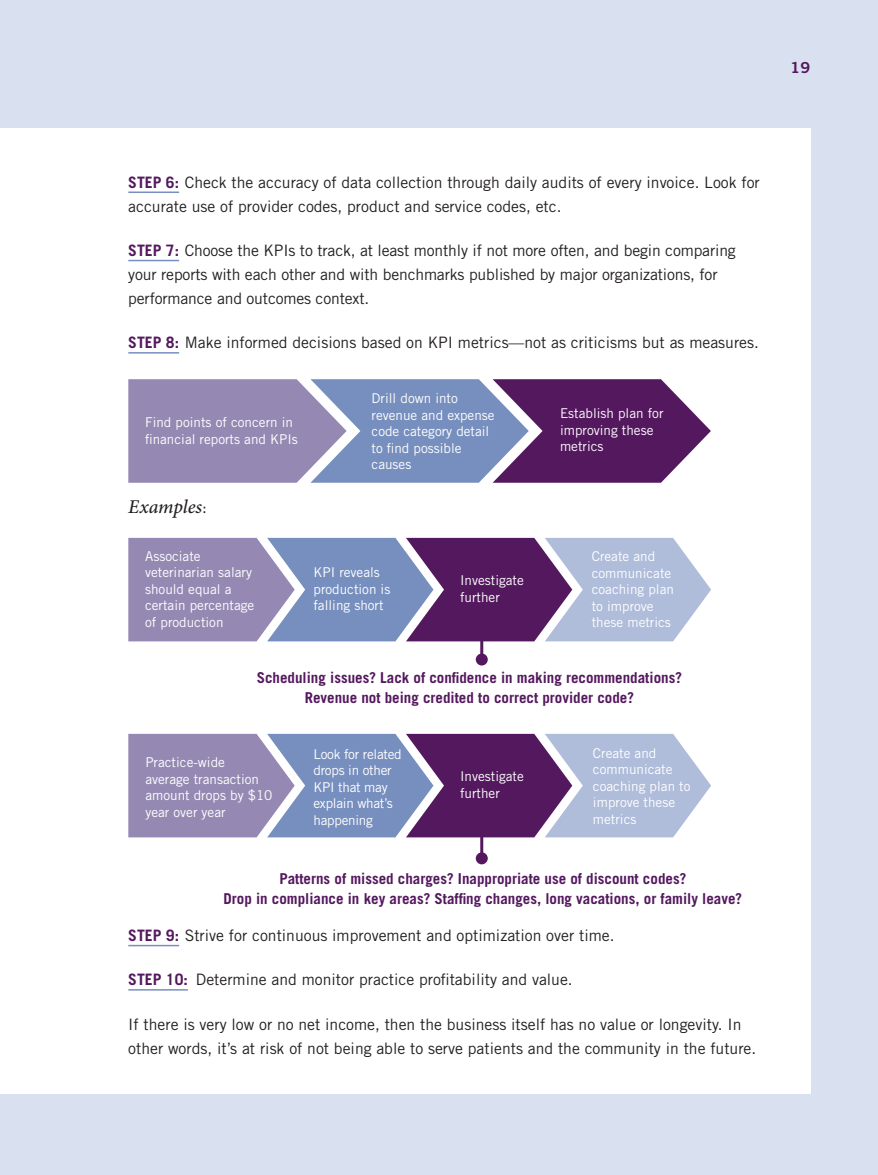
<style>
.page{position:relative;width:878px;height:1175px;background:#fff}
.page>*{position:absolute;margin:0;border:0;box-sizing:border-box;transform-origin:0 0}
.t1{font:italic 500 19.5px "Minion Pro";letter-spacing:-.005em;color:#231f20}
.t2{font:15.75px/24px "Trade Gothic";color:#231f20}
.t3{font:15.15px "Trade Gothic Bold Two";color:#54185e;scale:1.09 1}
.t4{font:700 15px/19.5px "Trade Gothic";color:#54185e;text-align:center}
.t5{font:13.5px/16.5px "Trade Gothic";color:#fff}
.t6{font:13.5px/16.5px "Trade Gothic";letter-spacing:-.02em;color:#fff}
.s1{font-weight:700;color:#54185e}
.s2{font-family:"Trade Gothic";font-weight:400;font-style:normal;font-size:15.75px}
</style>
<div class="page">
<div style="left:0;top:0;width:878px;height:1174px;background:#d9e1f1"></div>
<div style="left:0;top:128px;width:284px;height:966px;background:#fff"></div>
<div style="left:81px;top:128px;width:729px;height:966px;background:#fff"></div>
<hr style="left:128px;top:191px;width:51px;height:2px;background:#778fbe">
<hr style="left:128px;top:260px;width:51px;height:1px;background:#778fbe">
<hr style="left:128px;top:352px;width:51px;height:1px;background:#778fbe">
<svg style="left:128px;top:379px;width:583px;height:104px;background:#8375a4"></svg>
<svg style="left:128px;top:538px;width:583px;height:103px;background:#8f86b1"></svg>
<svg style="left:128px;top:734px;width:583px;height:103px;background:#8f86b1"></svg>
<hr style="left:128px;top:944px;width:51px;height:2px;background:#778fbe">
<hr style="left:128px;top:989px;width:60px;height:1px;background:#778fbe">
<hr style="left:480px;top:620px;width:3px;height:39px;background:#54185e">
<div style="left:476px;top:653px;width:12px;height:12px;background:#54185e;border-radius:50%"></div>
<hr style="left:480px;top:819px;width:3px;height:39px;background:#54185e">
<div style="left:476px;top:852px;width:12px;height:12px;background:#54185e;border-radius:50%"></div>
<p class="t3" style="left:790px;top:58px;width:20px">19</p>
<p class="t2" style="left:128px;top:170px;width:633px"><span class="s1">STEP 6:</span> Check the accuracy of data collection through daily audits of every invoice. Look for accurate use of provider codes, product and service codes, etc.</p>
<p class="t2" style="left:128px;top:238px;width:609px"><span class="s1">STEP 7:</span> Choose the KPIs to track, at least monthly if not more often, and begin comparing your reports with each other and with benchmarks published by major organizations, for performance and outcomes context.</p>
<p class="t2" style="left:128px;top:331px;width:632px"><span class="s1">STEP 8:</span> Make informed decisions based on KPI metrics—not as criticisms but as measures.</p>
<p class="t5" style="left:145px;top:414px;width:154px">Find points of concern in financial reports and KPIs</p>
<p class="t1" style="left:128px;top:493px;width:80px">Examples<span class="s2">:</span></p>
<p class="t5" style="left:145px;top:547px;width:111px">Associate veterinarian salary should equal a certain percentage of production</p>
<p class="t5" style="left:371px;top:390px;width:124px">Drill down into revenue and expense code category detail to find possible causes</p>
<p class="t5" style="left:313px;top:564px;width:78px">KPI reveals production is falling short</p>
<p class="t5" style="left:460px;top:572px;width:65px">Investigate further</p>
<p class="t5" style="left:560px;top:405px;width:105px">Establish plan for improving these metrics</p>
<p class="t5" style="left:591px;top:548px;width:84px">Create and communicate coaching plan to improve these metrics</p>
<p class="t4" style="left:257px;top:667px;width:426px">Scheduling issues? Lack of confidence in making recommendations?<br>Revenue not being credited to correct provider code?</p>
<p class="t5" style="left:145px;top:754px;width:129px">Practice-wide average transaction amount drops by $10 year over year</p>
<p class="t6" style="left:313px;top:745px;width:90px">Look for related drops in other<br>KPI that may explain what’s happening</p>
<p class="t5" style="left:460px;top:768px;width:65px">Investigate further</p>
<p class="t5" style="left:593px;top:744px;width:99px">Create and communicate coaching plan to improve these metrics</p>
<p class="t4" style="left:223px;top:868px;width:520px">Patterns of missed charges? Inappropriate use of discount codes?<br>Drop in compliance in key areas? Staffing changes, long vacations, or family leave?</p>
<p class="t2" style="left:128px;top:923px;width:487px"><span class="s1">STEP 9:</span> Strive for continuous improvement and optimization over time.</p>
<p class="t2" style="left:128px;top:967px;width:446px"><span class="s1">STEP 10:</span> Determine and monitor practice profitability and value.</p>
<p class="t2" style="left:128px;top:1012px;width:629px">If there is very low or no net income, then the business itself has no value or longevity. In other words, it’s at risk of not being able to serve patients and the community in the future.</p>
</div>
